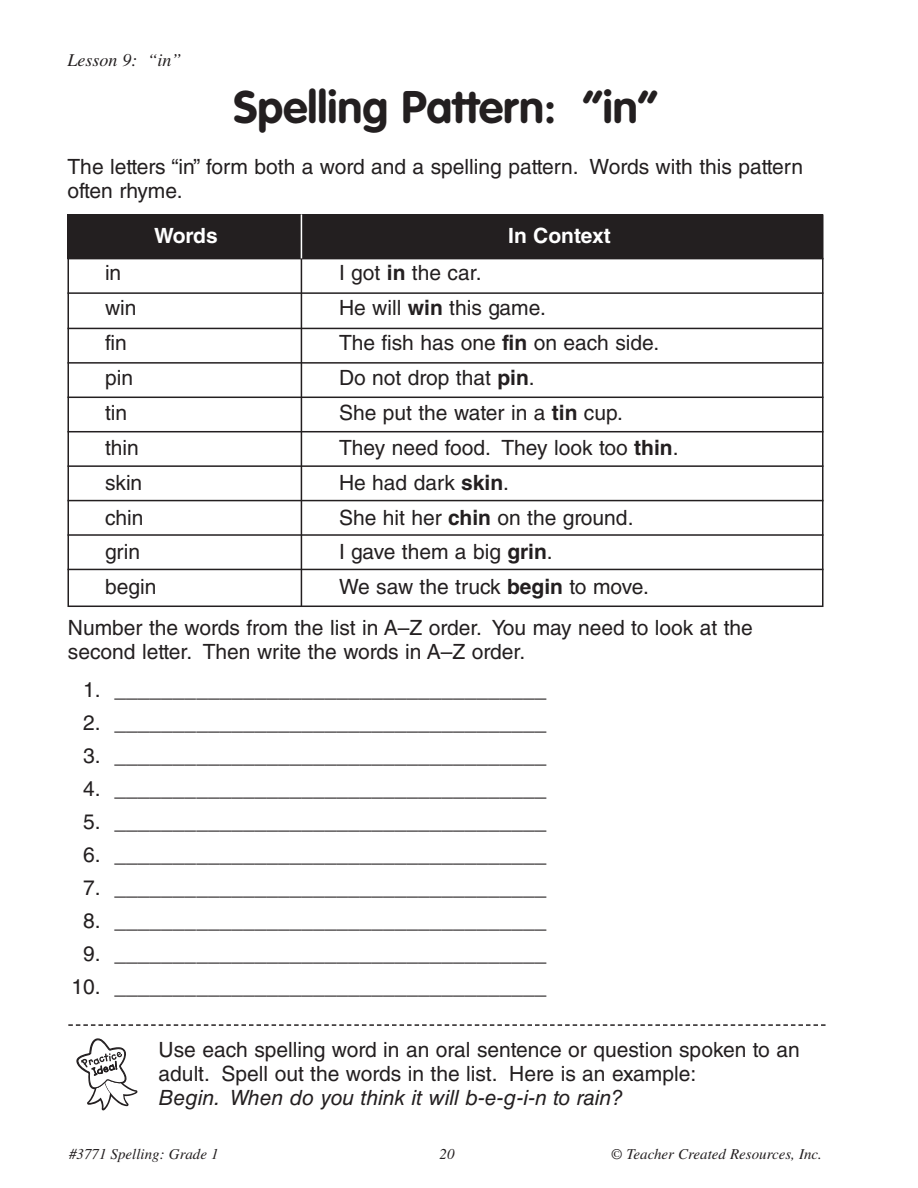
<style>
.page{position:relative;width:918px;height:1188px;background:#fff}
.page>*{position:absolute;margin:0;border:0;box-sizing:border-box;transform-origin:0 0}
.Headline_New{font:700 45px "VAG Rounded Std";color:#231f20}
.normal-helv-14{font:21px/24px "Helvetica LT Std";color:#231f20}
.Nos-H-14-6pa{font:21px "Helvetica LT Std";color:#231f20}
.normal-helv-14-2{font:700 21px "Helvetica LT Std";color:#fff}
.t1{font:italic 18px "Times LT Std";color:#231f20}
.t2{font:italic 15px "Times LT Std";color:#231f20}
.s1{font-weight:700}
.s2{font-style:italic}
</style>
<div class="page">
<svg style="left:76px;top:1038px;width:61px;height:72px"></svg>
<div style="left:68px;top:214px;width:756px;height:45px;background:#231f20"></div>
<div style="left:68px;top:214px;width:756px;height:393px;border:2px solid #231f20"></div>
<hr style="left:68px;top:258px;width:756px;height:1px;background:#231f20">
<hr style="left:68px;top:292px;width:756px;height:2px;background:#231f20">
<hr style="left:68px;top:362px;width:756px;height:2px;background:#231f20">
<hr style="left:68px;top:397px;width:756px;height:1px;background:#231f20">
<hr style="left:68px;top:431px;width:756px;height:1px;background:#231f20">
<hr style="left:68px;top:465px;width:756px;height:2px;background:#231f20">
<hr style="left:68px;top:500px;width:756px;height:1px;background:#231f20">
<hr style="left:68px;top:534px;width:756px;height:2px;background:#231f20">
<hr style="left:68px;top:569px;width:756px;height:1px;background:#231f20">
<hr style="left:301px;top:214px;width:1px;height:45px;background:#fff">
<hr style="left:301px;top:259px;width:1px;height:348px;background:#231f20">
<hr style="left:68px;top:328px;width:754px;height:1px;background:#231f20">
<svg style="left:68px;top:1024px;width:758px;height:2px"></svg>
<p class="t1" style="left:68px;top:50px;width:115px">Lesson 9: “in”</p>
<p class="Headline_New" style="left:233px;top:81px;width:426px">Spelling Pattern: “in”</p>
<p class="normal-helv-14" style="left:68px;top:155px;width:737px">The letters “in” form both a word and a spelling pattern. Words with this pattern often rhyme.</p>
<p class="normal-helv-14-2" style="left:154px;top:223px;width:65px">Words</p>
<p class="normal-helv-14-2" style="left:508px;top:223px;width:104px">In Context</p>
<p class="normal-helv-14" style="left:105px;top:261px;width:18px">in</p>
<p class="normal-helv-14" style="left:339px;top:261px;width:144px">I got <span class="s1">in</span> the car.</p>
<p class="normal-helv-14" style="left:105px;top:296px;width:33px">win</p>
<p class="normal-helv-14" style="left:339px;top:296px;width:208px">He will <span class="s1">win</span> this game.</p>
<p class="normal-helv-14" style="left:105px;top:331px;width:23px">fin</p>
<p class="normal-helv-14" style="left:339px;top:331px;width:322px">The fish has one <span class="s1">fin</span> on each side.</p>
<p class="normal-helv-14" style="left:105px;top:366px;width:30px">pin</p>
<p class="normal-helv-14" style="left:339px;top:366px;width:197px">Do not drop that <span class="s1">pin</span>.</p>
<p class="normal-helv-14" style="left:105px;top:400px;width:24px">tin</p>
<p class="normal-helv-14" style="left:339px;top:400px;width:285px">She put the water in a <span class="s1">tin</span> cup.</p>
<p class="normal-helv-14" style="left:105px;top:435px;width:35px">thin</p>
<p class="normal-helv-14" style="left:339px;top:435px;width:341px">They need food. They look too <span class="s1">thin</span>.</p>
<p class="normal-helv-14" style="left:105px;top:470px;width:39px">skin</p>
<p class="normal-helv-14" style="left:339px;top:470px;width:172px">He had dark <span class="s1">skin</span>.</p>
<p class="normal-helv-14" style="left:105px;top:505px;width:40px">chin</p>
<p class="normal-helv-14" style="left:339px;top:505px;width:296px">She hit her <span class="s1">chin</span> on the ground.</p>
<p class="normal-helv-14" style="left:105px;top:540px;width:37px">grin</p>
<p class="normal-helv-14" style="left:339px;top:540px;width:215px">I gave them a big <span class="s1">grin</span>.</p>
<p class="normal-helv-14" style="left:105px;top:575px;width:53px">begin</p>
<p class="normal-helv-14" style="left:339px;top:575px;width:312px">We saw the truck <span class="s1">begin</span> to move.</p>
<p class="normal-helv-14" style="left:68px;top:616px;width:686px">Number the words from the list in A–Z order. You may need to look at the second letter. Then write the words in A–Z order.</p>
<p class="Nos-H-14-6pa" style="left:83px;top:677px;width:465px">1. _____________________________________</p>
<p class="Nos-H-14-6pa" style="left:83px;top:710px;width:465px">2. _____________________________________</p>
<p class="Nos-H-14-6pa" style="left:83px;top:743px;width:465px">3. _____________________________________</p>
<p class="Nos-H-14-6pa" style="left:83px;top:776px;width:465px">4. _____________________________________</p>
<p class="Nos-H-14-6pa" style="left:83px;top:809px;width:465px">5. _____________________________________</p>
<p class="Nos-H-14-6pa" style="left:83px;top:842px;width:465px">6. _____________________________________</p>
<p class="Nos-H-14-6pa" style="left:83px;top:875px;width:465px">7. _____________________________________</p>
<p class="Nos-H-14-6pa" style="left:83px;top:908px;width:465px">8. _____________________________________</p>
<p class="Nos-H-14-6pa" style="left:83px;top:941px;width:465px">9. _____________________________________</p>
<p class="Nos-H-14-6pa" style="left:72px;top:974px;width:477px">10. _____________________________________</p>
<p class="normal-helv-14" style="left:159px;top:1037px;width:643px">Use each spelling word in an oral sentence or question spoken to an adult. Spell out the words in the list. Here is an example:<br><span class="s2">Begin. When do you think it will b-e-g-i-n to rain?</span></p>
<p class="t2" style="left:69px;top:1146px;width:151px">#3771 Spelling: Grade 1</p>
<p class="t2" style="left:440px;top:1146px;width:16px">20</p>
<p class="t2" style="left:611px;top:1146px;width:212px">© Teacher Created Resources, Inc.</p>
</div>
